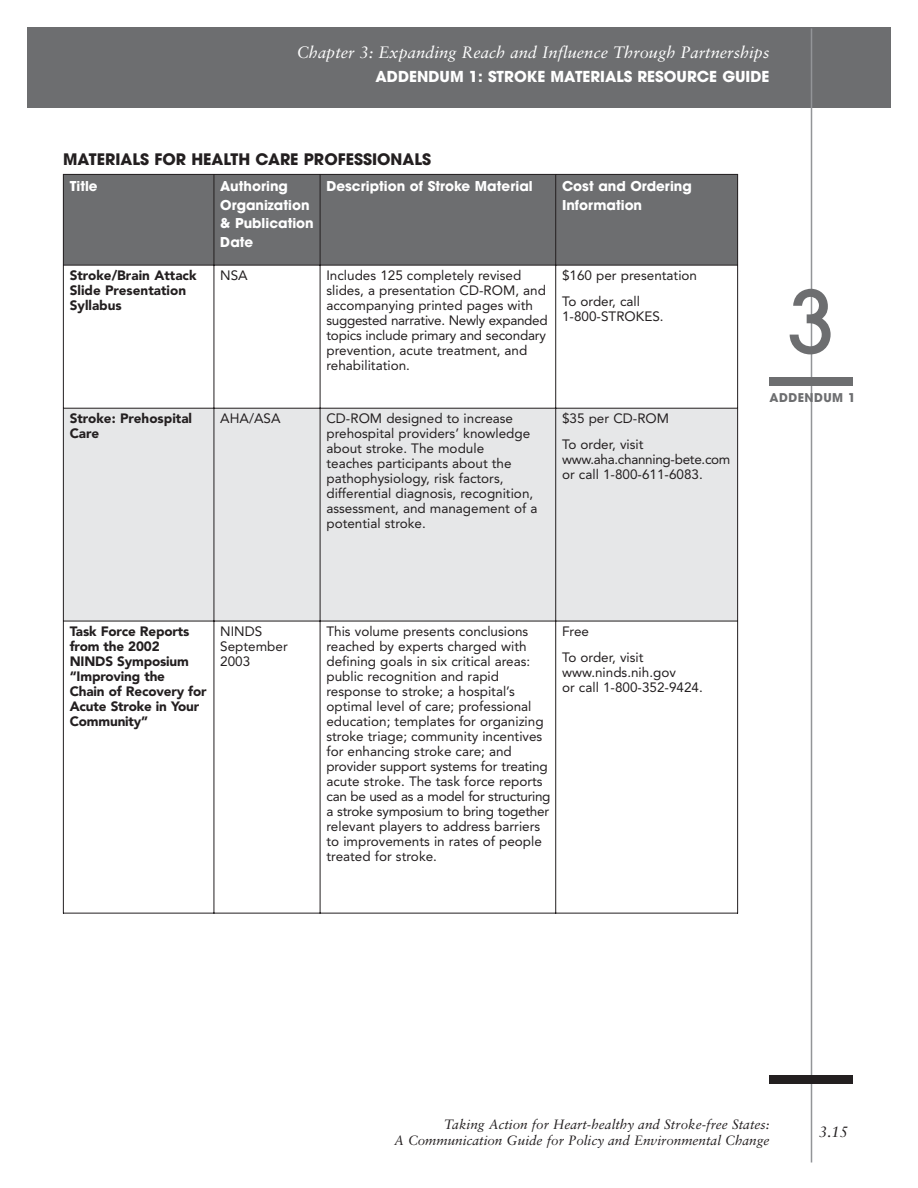
<style>
.page{position:relative;width:918px;height:1188px;background:#fff}
.page>*{position:absolute;margin:0;border:0;box-sizing:border-box;transform-origin:0 0}
.t1{font:500 85.5px "Avant Garde";color:#6d6e70}
.t2{font:italic 16.5px "Sabon";color:#fff}
.t3{font:700 15.75px "Avant Garde";color:#231f20}
.t4{font:700 15px "Avant Garde";color:#fff}
.t5{font:italic 15px "Sabon";color:#231f20}
.t6{font:13.5px/15px "Avenir";color:#231f20}
.t7{font:900 13.5px/15px "Avenir";letter-spacing:-.01em;color:#231f20}
.t8{font:italic 13.5px/16.2px "Sabon";color:#231f20;text-align:right}
.t9{font:700 13.5px/18.8px "Avant Garde";color:#fff}
.t10{font:13.5px/15px "Avenir";letter-spacing:-.02em;color:#231f20}
.t11{font:700 12px "Avant Garde";letter-spacing:.035em;color:#6d6e70}
</style>
<div class="page">
<div style="left:27px;top:27px;width:864px;height:81px;background:#6d6e70"></div>
<hr style="left:811px;top:28px;width:1px;height:1134px;background:#939598">
<div style="left:770px;top:1076px;width:84px;height:8px;background:#231f20"></div>
<div style="left:770px;top:377px;width:84px;height:9px;background:#6d6e70"></div>
<div style="left:63px;top:174px;width:151px;height:91px;background:#6d6e70"></div>
<div style="left:214px;top:174px;width:106px;height:91px;background:#6d6e70"></div>
<div style="left:320px;top:174px;width:236px;height:91px;background:#6d6e70"></div>
<div style="left:556px;top:174px;width:182px;height:91px;background:#6d6e70"></div>
<div style="left:63px;top:408px;width:151px;height:213px;background:#e6e7e8"></div>
<div style="left:214px;top:408px;width:106px;height:213px;background:#e6e7e8"></div>
<div style="left:320px;top:408px;width:236px;height:213px;background:#e6e7e8"></div>
<div style="left:556px;top:408px;width:182px;height:213px;background:#e6e7e8"></div>
<hr style="left:63px;top:174px;width:1px;height:740px;background:#231f20">
<hr style="left:214px;top:174px;width:1px;height:740px;background:#231f20">
<hr style="left:320px;top:174px;width:1px;height:740px;background:#231f20">
<hr style="left:555px;top:174px;width:1px;height:740px;background:#231f20">
<hr style="left:737px;top:174px;width:1px;height:740px;background:#231f20">
<hr style="left:63px;top:174px;width:675px;height:1px;background:#231f20">
<hr style="left:63px;top:265px;width:675px;height:1px;background:#231f20">
<hr style="left:63px;top:408px;width:675px;height:1px;background:#231f20">
<hr style="left:63px;top:621px;width:675px;height:1px;background:#231f20">
<hr style="left:63px;top:913px;width:675px;height:1px;background:#231f20">
<p class="t2" style="left:297px;top:45px;width:474px">Chapter 3: Expanding Reach and Influence Through Partnerships</p>
<p class="t4" style="left:376px;top:71px;width:395px">ADDENDUM 1: STROKE MATERIALS RESOURCE GUIDE</p>
<p class="t3" style="left:63px;top:153px;width:370px">MATERIALS FOR HEALTH CARE PROFESSIONALS</p>
<p class="t9" style="left:70px;top:178px;width:29px">Title</p>
<p class="t9" style="left:220px;top:178px;width:95px">Authoring<br>Organization &amp; Publication<br>Date</p>
<p class="t9" style="left:326px;top:178px;width:208px">Description of Stroke Material</p>
<p class="t9" style="left:562px;top:178px;width:131px">Cost and Ordering<br>Information</p>
<p class="t7" style="left:70px;top:269px;width:128px">Stroke/Brain Attack<br>Slide Presentation<br>Syllabus</p>
<p class="t6" style="left:220px;top:269px;width:29px">NSA</p>
<p class="t6" style="left:326px;top:269px;width:223px">Includes 125 completely revised slides, a presentation CD-ROM, and accompanying printed pages with suggested narrative. Newly expanded topics include primary and secondary prevention, acute treatment, and rehabilitation.</p>
<p class="t6" style="left:562px;top:264px;width:137px;line-height:25.5px">$160 per presentation<br>To order, call</p>
<p class="t6" style="left:562px;top:310px;width:103px">1-800-STROKES.</p>
<p class="t1" style="left:788px;top:290px;width:49px">3</p>
<p class="t7" style="left:70px;top:412px;width:124px">Stroke: Prehospital<br>Care</p>
<p class="t6" style="left:220px;top:412px;width:62px">AHA/ASA</p>
<p class="t6" style="left:326px;top:412px;width:213px">CD-ROM designed to increase prehospital providers’ knowledge about stroke. The module<br>teaches participants about the pathophysiology, risk factors, differential diagnosis, recognition, assessment, and management of a potential stroke.</p>
<p class="t6" style="left:562px;top:407px;width:109px;line-height:25.5px">$35 per CD-ROM<br>To order, visit</p>
<p class="t10" style="left:562px;top:453px;width:170px">www.aha.channing-bete.com or call 1-800-611-6083.</p>
<p class="t7" style="left:70px;top:625px;width:138px">Task Force Reports from the 2002<br>NINDS Symposium “Improving the<br>Chain of Recovery for<br>Acute Stroke in Your<br>Community”</p>
<p class="t6" style="left:220px;top:625px;width:69px">NINDS<br>September<br>2003</p>
<p class="t6" style="left:326px;top:625px;width:226px">This volume presents conclusions reached by experts charged with defining goals in six critical areas: public recognition and rapid response to stroke; a hospital’s optimal level of care; professional education; templates for organizing stroke triage; community incentives for enhancing stroke care; and provider support systems for treating acute stroke. The task force reports can be used as a model for structuring a stroke symposium to bring together relevant players to address barriers to improvements in rates of people treated for stroke.</p>
<p class="t6" style="left:562px;top:620px;width:83px;line-height:25.5px">Free<br>To order, visit</p>
<p class="t6" style="left:562px;top:666px;width:142px">www.ninds.nih.gov<br>or call 1-800-352-9424.</p>
<p class="t11" style="left:770px;top:393px;width:88px">ADDENDUM 1</p>
<p class="t8" style="left:394px;top:1117px;width:377px">Taking Action for Heart-healthy and Stroke-free States:<br>A Communication Guide for Policy and Environmental Change</p>
<p class="t5" style="left:819px;top:1126px;width:31px">3.15</p>
</div>
